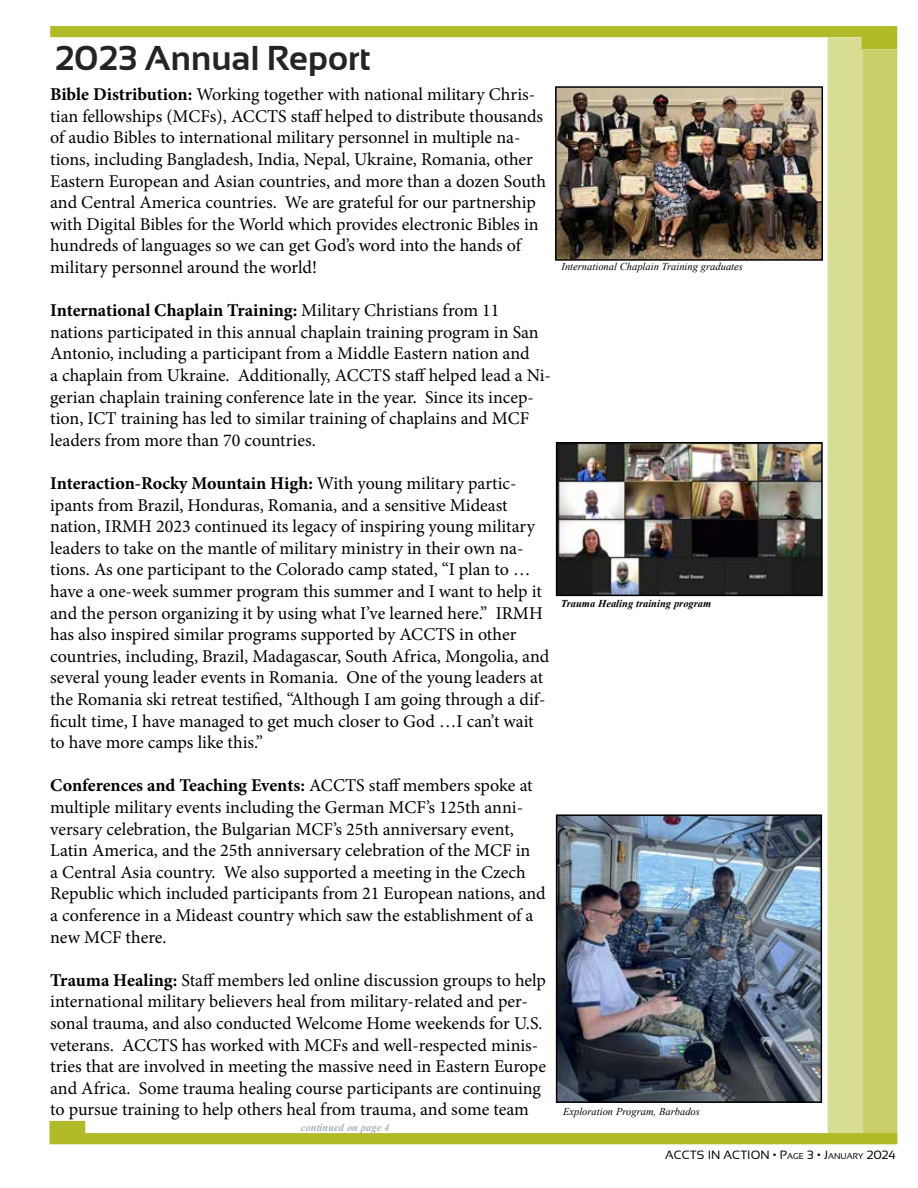
<style>
.page{position:relative;width:918px;height:1188px;background:#fff}
.page>*{position:absolute;margin:0;border:0;box-sizing:border-box;transform-origin:0 0}
.t1{font:700 34.5px "Sansation";color:#000}
.t2{font:18px/21.6px "Minion Pro";color:#000}
.t3{font:12px "Sansation";color:#000}
.t4{font:italic 10.5px "Times New Roman";color:#000}
.t5{font:italic 700 10.5px "Times New Roman";color:#000}
.t6{font:italic 700 10.5px "Times New Roman";color:#a7b1b7}
.s1{font-weight:700}
.s2{font-size:8.4px}
</style>
<div class="page">
<div style="left:862px;top:50px;width:35px;height:1094px;background:#c8cf69"></div>
<div style="left:828px;top:38px;width:35px;height:1106px;background:#d8dd94"></div>
<svg style="left:50px;top:26px;width:847px;height:23px"></svg>
<svg style="left:50px;top:1121px;width:847px;height:23px"></svg>
<img style="left:559px;top:817px;width:260px;height:283px">
<div style="left:556px;top:814px;width:266px;height:289px;border:2px solid #000"></div>
<img style="left:559px;top:445px;width:261px;height:148px">
<div style="left:556px;top:442px;width:267px;height:154px;border:2px solid #000"></div>
<img style="left:558px;top:89px;width:262px;height:169px">
<div style="left:555px;top:86px;width:268px;height:175px;border:2px solid #000"></div>
<h1 class="t1" style="left:54px;top:38px;width:318px">2023 Annual Report</h1>
<p class="t2" style="left:50px;top:84px;width:497px"><span class="s1">Bible Distribution:</span> Working together with national military Chris&shy;tian fellowships (MCFs), ACCTS staff helped to distribute thousands of audio Bibles to international military personnel in multiple na&shy;tions, including Bangladesh, India, Nepal, Ukraine, Romania, other Eastern European and Asian countries, and more than a dozen South and Central America countries. We are grateful for our partnership with Digital Bibles for the World which provides electronic Bibles in hundreds of languages so we can get God’s word into the hands of military personnel around the world!</p>
<p class="t2" style="left:50px;top:300px;width:502px"><span class="s1">International Chaplain Training:</span> Military Christians from 11 nations participated in this annual chaplain training program in San Antonio, including a participant from a Middle Eastern nation and<br>a chaplain from Ukraine. Additionally, ACCTS staff helped lead a Ni&shy;gerian chaplain training conference late in the year. Since its incep&shy;tion, ICT training has led to similar training of chaplains and MCF leaders from more than 70 countries.</p>
<p class="t2" style="left:50px;top:472px;width:501px"><span class="s1">Interaction-Rocky Mountain High:</span> With young military partic&shy;ipants from Brazil, Honduras, Romania, and a sensitive Mideast nation, IRMH 2023 continued its legacy of inspiring young military leaders to take on the mantle of military ministry in their own na&shy;tions. As one participant to the Colorado camp stated, “I plan to … have a one-week summer program this summer and I want to help it and the person organizing it by using what I’ve learned here.” IRMH has also inspired similar programs supported by ACCTS in other countries, including, Brazil, Madagascar, South Africa, Mongolia, and several young leader events in Romania. One of the young leaders at the Romania ski retreat testified, “Although I am going through a dif&shy;ficult time, I have managed to get much closer to God …I can’t wait to have more camps like this.”</p>
<p class="t2" style="left:50px;top:775px;width:497px"><span class="s1">Conferences and Teaching Events:</span> ACCTS staff members spoke at multiple military events including the German MCF’s 125th anni&shy;versary celebration, the Bulgarian MCF’s 25th anniversary event, Latin America, and the 25th anniversary celebration of the MCF in<br>a Central Asia country. We also supported a meeting in the Czech Republic which included participants from 21 European nations, and a conference in a Mideast country which saw the establishment of a new MCF there.</p>
<p class="t2" style="left:50px;top:969px;width:497px"><span class="s1">Trauma Healing:</span> Staff members led online discussion groups to help international military believers heal from military-related and per&shy;sonal trauma, and also conducted Welcome Home weekends for U.S. veterans. ACCTS has worked with MCFs and well-respected minis&shy;tries that are involved in meeting the massive need in Eastern Europe and Africa. Some trauma healing course participants are continuing to pursue training to help others heal from trauma, and some team</p>
<p class="t6" style="left:301px;top:1121px;width:90px">continued on page 4</p>
<p class="t4" style="left:562px;top:259px;width:183px">International Chaplain Training graduates</p>
<p class="t5" style="left:561px;top:597px;width:152px">Trauma Healing training program</p>
<p class="t4" style="left:563px;top:1104px;width:138px">Exploration Program, Barbados</p>
<p class="t3" style="left:665px;top:1148px;width:232px">ACCTS IN ACTION • P<span class="s2">AGE</span> 3 • J<span class="s2">AN UARY</span> 2024</p>
</div>
